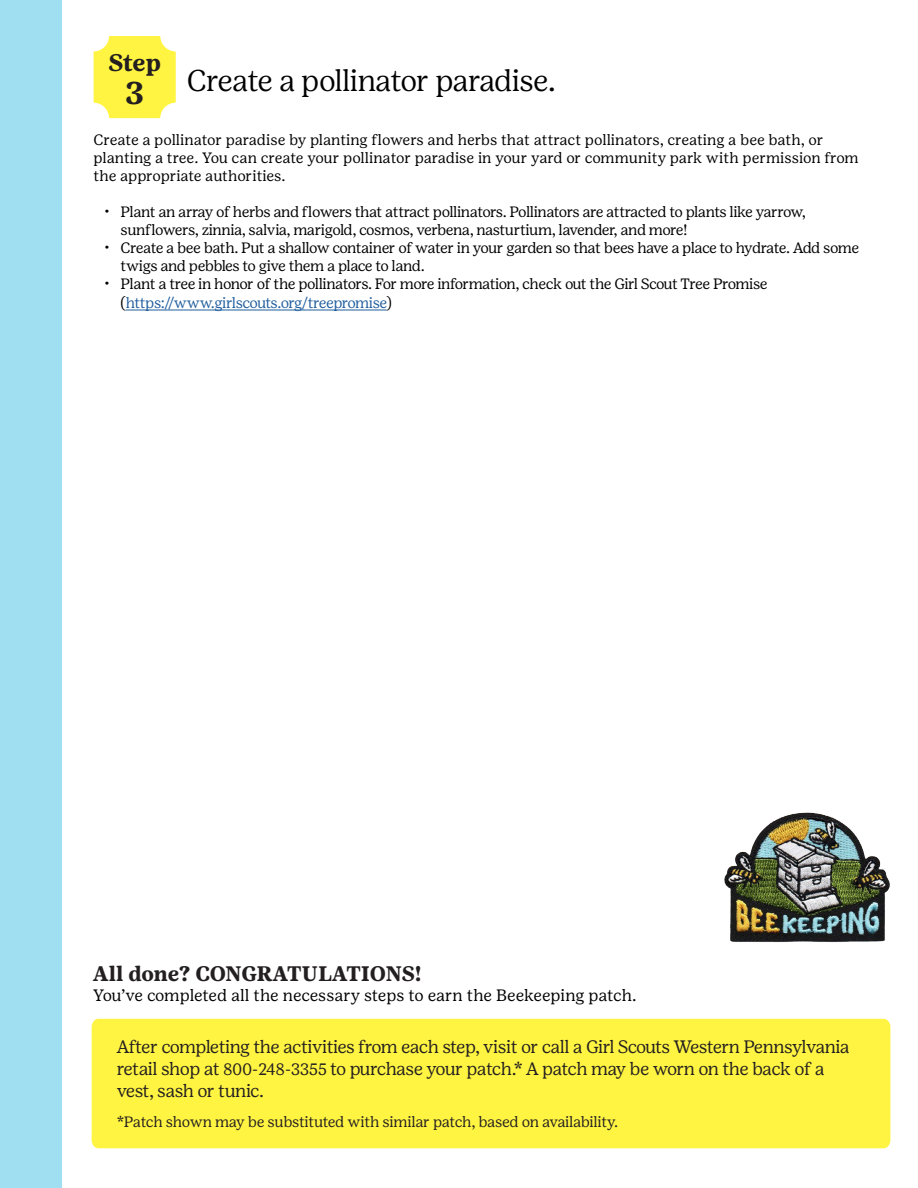
<style>
.page{position:relative;width:918px;height:1188px;background:#fff}
.page>*{position:absolute;margin:0;border:0;box-sizing:border-box;transform-origin:0 0}
.t1{font:700 31.5px "Girl Scout Text";color:#231f20}
.t2{font:300 30px "Girl Scout Display";letter-spacing:-.005em;color:#000}
.t3{font:700 24px "Girl Scout Text";color:#231f20}
.t4{font:700 21px "Girl Scout Text";letter-spacing:-.02em;color:#231f20}
.t5{font:18px/21.6px "Girl Scout Text";letter-spacing:-.04em;color:#231f20}
.t6{font:16.5px "Girl Scout Text";color:#000}
.t7{font:15px/18px "Girl Scout Text";letter-spacing:-.03em;color:#000}
.t8{font:15px/18px "Girl Scout Text";letter-spacing:-.005em;color:#000}
.t9{font:15px "Girl Scout Text";letter-spacing:-.02em;color:#231f20}
.s1{color:#215e9e}
.s2{font-size:16.5px}
</style>
<div class="page">
<div style="left:92px;top:1019px;width:798px;height:129px;background:#fff441"></div>
<div style="left:0;top:0;width:61px;height:1188px;background:#a0def1"></div>
<svg style="left:94px;top:36px;width:82px;height:82px;background:#fff556"></svg>
<hr style="left:126px;top:310px;width:260px;height:1px;background:#215e9e">
<img style="left:724px;top:812px;width:166px;height:130px">
<h3 class="t3" style="left:108px;top:48px;width:54px">Step</h3>
<h1 class="t1" style="left:125px;top:74px;width:21px">3</h1>
<h2 class="t2" style="left:187px;top:62px;width:370px">Create a pollinator paradise.</h2>
<p class="t8" style="left:94px;top:131px;width:767px">Create a pollinator paradise by planting flowers and herbs that attract pollinators, creating a bee bath, or planting a tree. You can create your pollinator paradise in your yard or community park with permission from the appropriate authorities.</p>
<p class="t7" style="left:121px;top:203px;width:687px;text-indent:-16px">• Plant an array of herbs and flowers that attract pollinators. Pollinators are attracted to plants like yarrow, sunflowers, zinnia, salvia, marigold, cosmos, verbena, nasturtium, lavender, and more!</p>
<p class="t7" style="left:121px;top:239px;width:740px;text-indent:-16px">• Create a bee bath. Put a shallow container of water in your garden so that bees have a place to hydrate. Add some twigs and pebbles to give them a place to land.</p>
<p class="t7" style="left:121px;top:274px;width:649px;line-height:19.5px;text-indent:-16px">• Plant a tree in honor of the pollinators. For more information, check out the Girl Scout Tree Promise (<span class="s1">https://www.girlscouts.org/treepromise</span>)</p>
<h3 class="t4" style="left:93px;top:961px;width:330px">All done? CONGRATULATIONS!</h3>
<p class="t6" style="left:93px;top:985px;width:545px">You’ve completed all the necessary steps to earn the Beekeeping patch.</p>
<p class="t5" style="left:117px;top:1036px;width:734px">After completing the activities from each step, visit or call a Girl Scouts Western Pennsylvania retail shop at <span class="s2">800-248-3355</span> to purchase your patch.* A patch may be worn on the back of a vest, sash or tunic.</p>
<p class="t9" style="left:117px;top:1112px;width:503px">*Patch shown may be substituted with similar patch, based on availability.</p>
</div>
